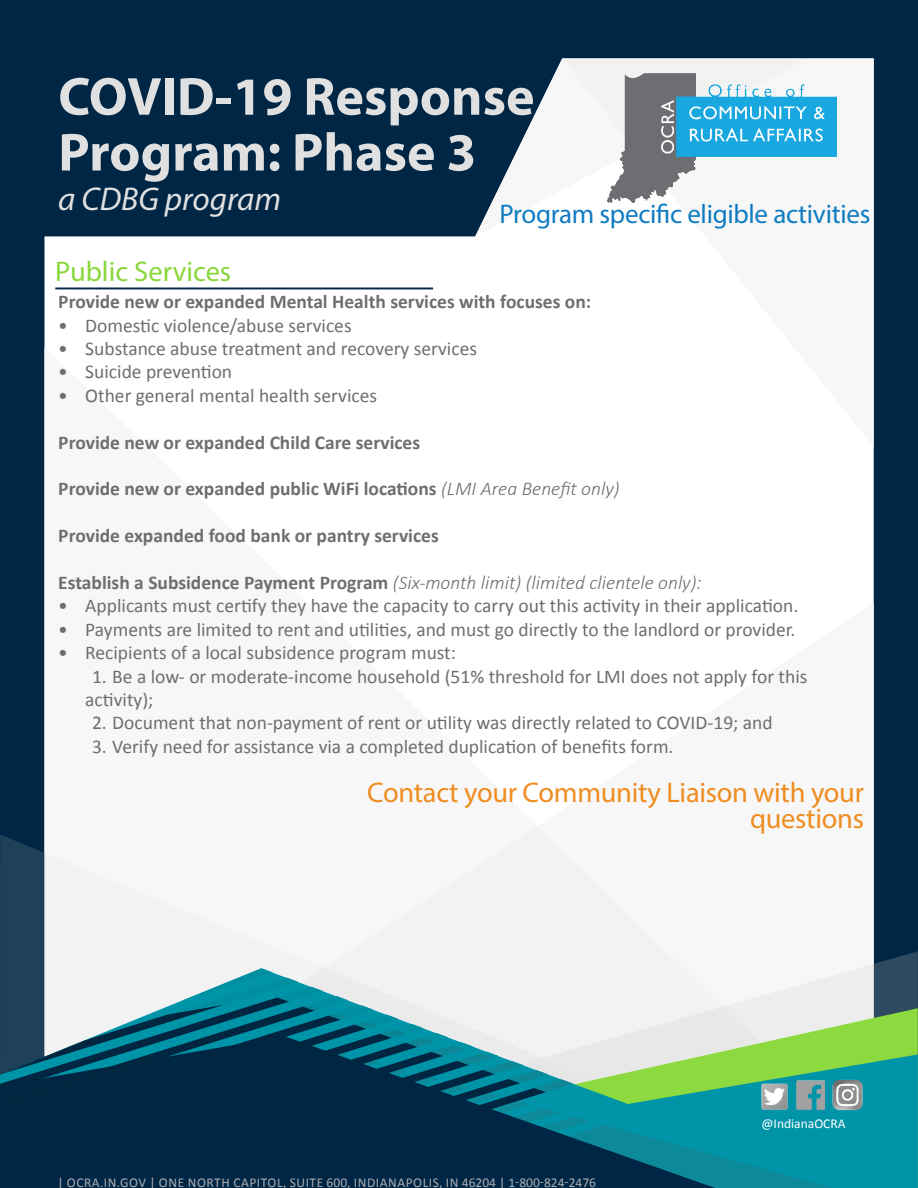
<style>
.page{position:relative;width:918px;height:1188px;background:#002645}
.page>*{position:absolute;margin:0;border:0;box-sizing:border-box;transform-origin:0 0}
.t1{font:700 54px/55.8px "Myriad Pro";color:#e0e0e0}
.t2{font:italic 33px "Myriad Pro";color:#e0e0e0}
.Bullets{font:28.5px/25.5px "Myriad Pro";letter-spacing:-.01em;color:#ef8d21;text-align:right}
.t3{font:28.5px "Myriad Pro";color:#8ad63d}
.t4{font:27px "Myriad Pro";letter-spacing:-.01em;color:#107cc2}
.t5{font:19.5px/23.4px "Calibri";color:#6d6e71}
.t6{font:700 19.5px "Calibri";color:#6d6e71}
.t7{font:italic 300 19.5px "Calibri";color:#6d6e71}
.t8{font:13.5px "Calibri";letter-spacing:.04em;color:#adaeb2}
.t9{font:13.5px "Calibri";color:#fff}
.s1{font-weight:300;font-style:italic}
.s2{font-weight:700;font-style:normal}
</style>
<div class="page">
<div style="left:44px;top:236px;width:830px;height:367px;background:#fff"></div>
<div style="left:537px;top:603px;width:337px;height:232px;background:#f7f7f7"></div>
<div style="left:636px;top:58px;width:238px;height:389px;background:#fff"></div>
<svg style="left:475px;top:58px;width:333px;height:178px"></svg>
<div style="left:44px;top:347px;width:493px;height:488px;background:#f7f7f7"></div>
<div style="left:324px;top:826px;width:399px;height:9px;background:#f7f7f7"></div>
<svg style="left:781px;top:1164px;width:137px;height:24px;background:#0192a6"></svg>
<svg style="left:647px;top:1164px;width:134px;height:24px;fill:#0d8a99"></svg>
<svg style="left:0;top:835px;width:918px;height:329px"></svg>
<img style="left:608px;top:73px;width:229px;height:130px">
<hr style="left:55px;top:288px;width:378px;height:1px;background:#002645">
<img style="left:761px;top:1082px;width:28px;height:28px">
<img style="left:797px;top:1081px;width:28px;height:28px">
<img style="left:832px;top:1079px;width:32px;height:32px">
<p class="t1" style="left:58px;top:67px;width:478px">COVID-19 Response<br>Program: Phase 3</p>
<p class="t2" style="left:58px;top:179px;width:224px">a CDBG program</p>
<p class="t4" style="left:500px;top:197px;width:372px">Program specific eligible activities</p>
<p class="t3" style="left:55px;top:253px;width:177px">Public Services</p>
<p class="t6" style="left:58px;top:289px;width:534px">Provide new or expanded Mental Health services with focuses on:</p>
<p class="t5" style="left:58px;top:313px;width:295px">• Domestic violence/abuse services</p>
<p class="t5" style="left:58px;top:337px;width:420px">• Substance abuse treatment and recovery services</p>
<p class="t5" style="left:58px;top:360px;width:175px">• Suicide prevention</p>
<p class="t5" style="left:58px;top:384px;width:320px">• Other general mental health services</p>
<p class="t6" style="left:58px;top:430px;width:363px">Provide new or expanded Child Care services</p>
<p class="t6" style="left:58px;top:476px;width:563px">Provide new or expanded public WiFi locations <span class="s1">(LMI Area Benefit only)</span></p>
<p class="t6" style="left:58px;top:523px;width:382px">Provide expanded food bank or pantry services</p>
<p class="t7" style="left:58px;top:570px;width:645px"><span class="s2">Establish a Subsidence Payment Program</span> (Six-month limit) (limited clientele only):</p>
<p class="t5" style="left:58px;top:594px;width:742px">• Applicants must certify they have the capacity to carry out this activity in their application.</p>
<p class="t5" style="left:58px;top:618px;width:739px">• Payments are limited to rent and utilities, and must go directly to the landlord or provider.</p>
<p class="t5" style="left:58px;top:641px;width:399px">• Recipients of a local subsidence program must:</p>
<p class="t5" style="left:85px;top:664px;width:724px;text-indent:7px">1. Be a low- or moderate-income household (51% threshold for LMI does not apply for this activity);</p>
<p class="t5" style="left:92px;top:711px;width:682px">2. Document that non-payment of rent or utility was directly related to COVID-19; and</p>
<p class="t5" style="left:92px;top:735px;width:583px">3. Verify need for assistance via a completed duplication of benefits form.</p>
<p class="Bullets" style="left:367px;top:779px;width:498px">Contact your Community Liaison with your questions</p>
<p class="t8" style="left:57px;top:1173px;width:540px">| OCRA.IN.GOV | ONE NORTH CAPITOL, SUITE 600, INDIANAPOLIS, IN 46204 | 1-800-824-2476</p>
<p class="t9" style="left:762px;top:1115px;width:86px">@IndianaOCRA</p>
</div>
